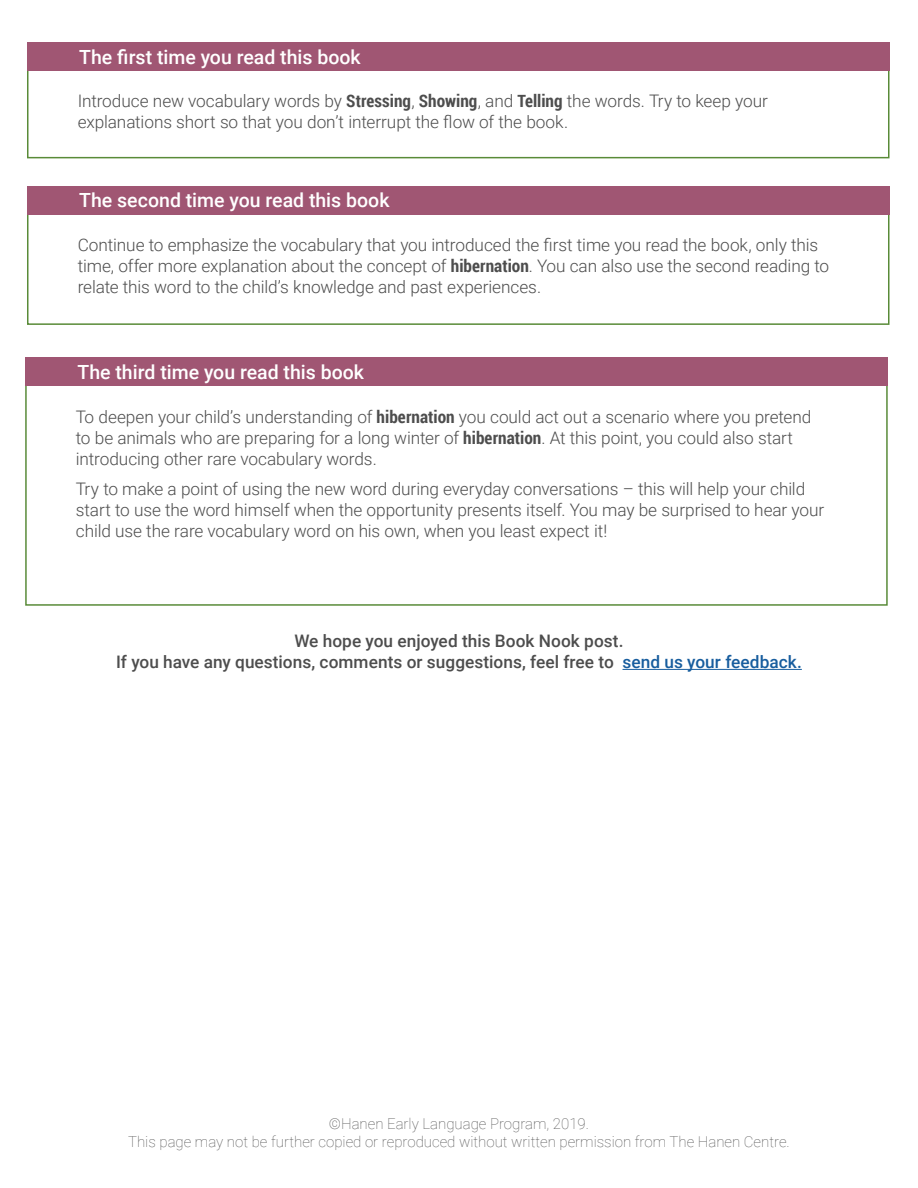
<style>
.page{position:relative;width:918px;height:1188px;background:#fff}
.page>*{position:absolute;margin:0;border:0;box-sizing:border-box;transform-origin:0 0}
.t1{font:500 19.5px "Roboto";color:#fff}
.bullet{font:300 17.25px/21px "Roboto";letter-spacing:-.005em;color:#4d4d4d}
.id_love{font:500 17.25px/21px "Roboto";color:#4d4d4d;text-align:center}
.t2{font:100 15px/18px "Roboto";color:#4d4d4d;text-align:center}
.s1{font-weight:700;font-stretch:condensed}
.s2{color:#175d9e}
</style>
<div class="page">
<div style="left:27px;top:42px;width:863px;height:116px;border:2px solid #598b38"></div>
<div style="left:27px;top:186px;width:863px;height:139px;border:2px solid #598b38"></div>
<div style="left:27px;top:42px;width:863px;height:29px;background:#a05673"></div>
<div style="left:27px;top:186px;width:863px;height:28px;background:#a05673"></div>
<hr style="left:623px;top:669px;width:179px;height:1px;background:#175d9e">
<div style="left:25px;top:358px;width:863px;height:28px;background:#a05673"></div>
<p class="t1" style="left:79px;top:43px;width:283px">The first time you read this book</p>
<p class="bullet" style="left:78px;top:90px;width:692px">Introduce new vocabulary words by <span class="s1">Stressing</span>, <span class="s1">Showing</span>, and <span class="s1">Telling</span> the words. Try to keep your explanations short so that you don’t interrupt the flow of the book.</p>
<p class="t1" style="left:79px;top:187px;width:312px">The second time you read this book</p>
<p class="bullet" style="left:78px;top:234px;width:753px">Continue to emphasize the vocabulary that you introduced the first time you read the book, only this time, offer more explanation about the concept of <span class="s1">hibernation</span>. You can also use the second reading to relate this word to the child’s knowledge and past experiences.</p>
<p class="t1" style="left:77px;top:359px;width:288px">The third time you read this book</p>
<p class="bullet" style="left:76px;top:406px;width:737px">To deepen your child’s understanding of <span class="s1">hibernation</span> you could act out a scenario where you pretend to be animals who are preparing for a long winter of <span class="s1">hibernation</span>. At this point, you could also start introducing other rare vocabulary words.</p>
<p class="bullet" style="left:76px;top:478px;width:750px">Try to make a point of using the new word during everyday conversations – this will help your child start to use the word himself when the opportunity presents itself. You may be surprised to hear your child use the rare vocabulary word on his own, when you least expect it!</p>
<p class="id_love" style="left:116px;top:630px;width:687px">We hope you enjoyed this Book Nook post.<br>If you have any questions, comments or suggestions, feel free to <span class="s2">send us your feedback.</span></p>
<p class="t2" style="left:128px;top:1114px;width:663px">©Hanen Early Language Program, 2019.<br>This page may not be further copied or reproduced without written permission from The Hanen Centre.</p>
</div>
